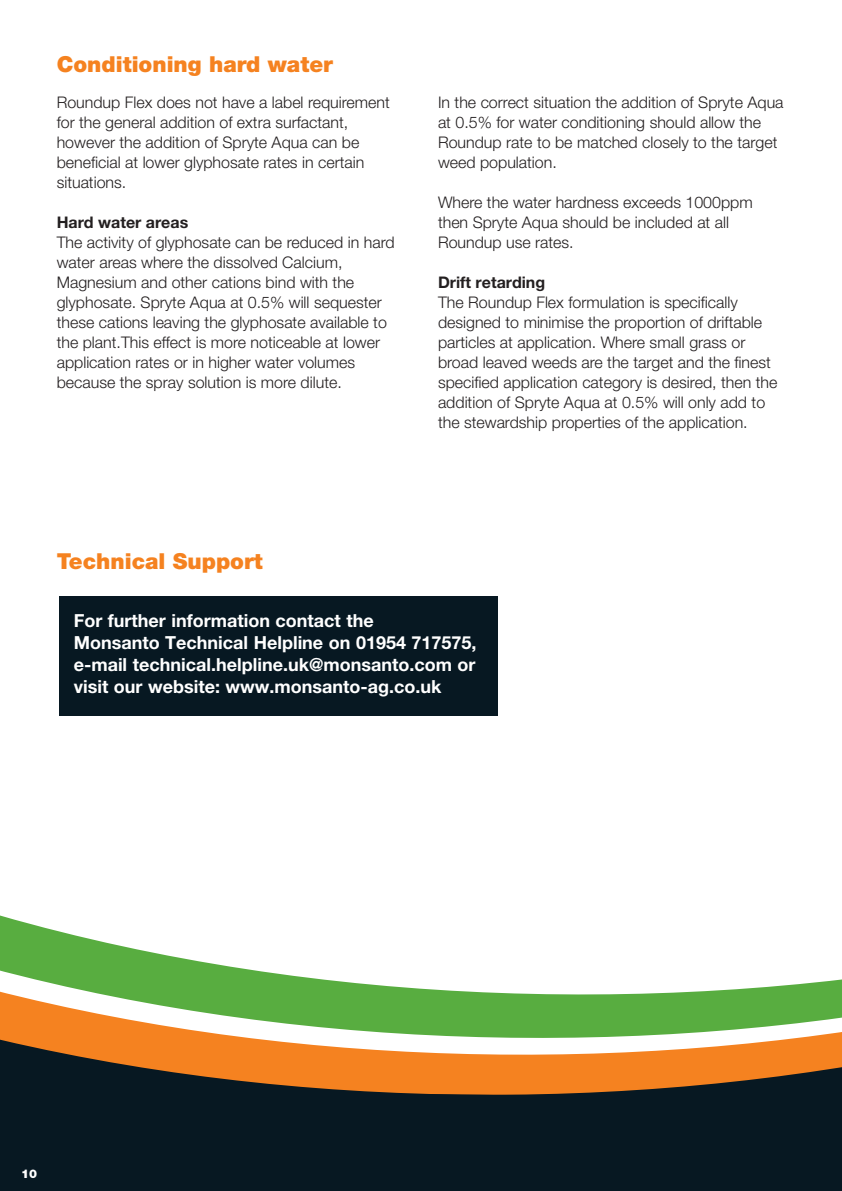
<style>
.page{position:relative;width:842px;height:1191px;background:#fff}
.page>*{position:absolute;margin:0;border:0;box-sizing:border-box;transform-origin:0 0}
.t1{font:900 22px "Helvetica Neue LT Pro";color:#f58220}
.t2{font:700 18px/22px "Helvetica Neue LT Pro";color:#fff}
.t3{font:300 16px/20px "Helvetica Neue LT Pro";color:#231f20}
.t4{font:700 16px "Helvetica Neue LT Pro";color:#231f20}
.t5{font:900 12px "Helvetica Neue LT Pro";color:#fff}
</style>
<div class="page">
<div style="left:0;top:627px;width:842px;height:564px;background:#071822"></div>
<svg style="left:0;top:610px;width:842px;height:485px;background:#e3e2cd"></svg>
<div style="left:60px;top:597px;width:438px;height:119px;background:#071822"></div>
<h1 class="t1" style="left:57px;top:57px;width:278px">Conditioning hard water</h1>
<p class="t3" style="left:57px;top:94px;width:335px">Roundup Flex does not have a label requirement for the general addition of extra surfactant, however the addition of Spryte Aqua can be beneficial at lower glyphosate rates in certain situations.</p>
<p class="t4" style="left:57px;top:216px;width:133px">Hard water areas</p>
<p class="t3" style="left:57px;top:234px;width:339px">The activity of glyphosate can be reduced in hard water areas where the dissolved Calcium, Magnesium and other cations bind with the glyphosate. Spryte Aqua at 0.5% will sequester these cations leaving the glyphosate available to the plant.This effect is more noticeable at lower application rates or in higher water volumes because the spray solution is more dilute.</p>
<p class="t3" style="left:438px;top:94px;width:347px">In the correct situation the addition of Spryte Aqua at 0.5% for water conditioning should allow the Roundup rate to be matched closely to the target weed population.</p>
<p class="t3" style="left:438px;top:194px;width:316px">Where the water hardness exceeds 1000ppm then Spryte Aqua should be included at all<br>Roundup use rates.</p>
<p class="t4" style="left:438px;top:276px;width:109px">Drift retarding</p>
<p class="t3" style="left:438px;top:294px;width:341px">The Roundup Flex formulation is specifically designed to minimise the proportion of driftable particles at application. Where small grass or broad leaved weeds are the target and the finest specified application category is desired, then the addition of Spryte Aqua at 0.5% will only add to the stewardship properties of the application.</p>
<h1 class="t1" style="left:57px;top:553px;width:208px">Technical Support</h1>
<p class="t2" style="left:74px;top:611px;width:404px">For further information contact the<br>Monsanto Technical Helpline on 01954 717575, e-mail technical.helpline.uk@monsanto.com or visit our website: www.monsanto-ag.co.uk</p>
<p class="t5" style="left:21px;top:1169px;width:18px">10</p>
</div>
